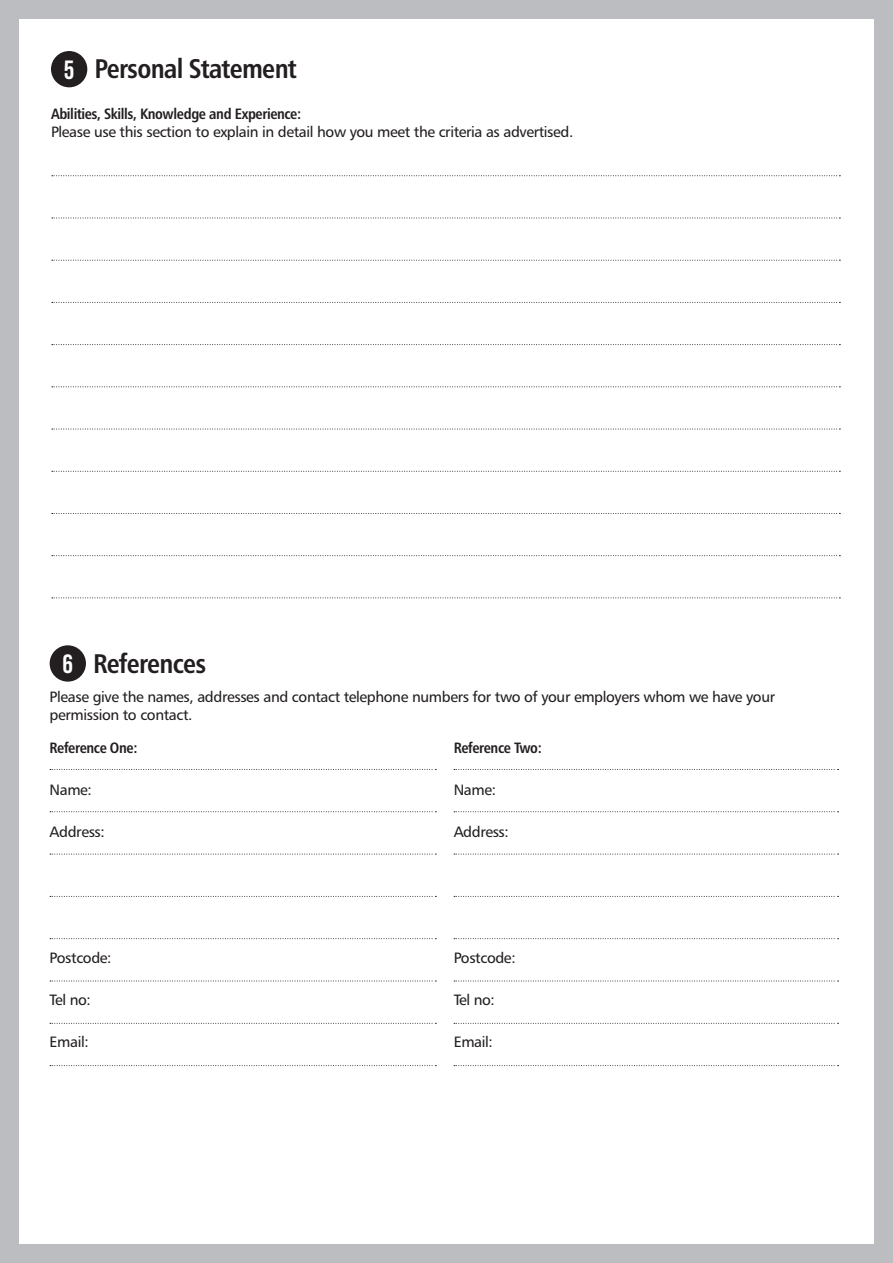
<style>
.page{position:relative;width:893px;height:1263px;background:#fff}
.page>*{position:absolute;margin:0;border:0;box-sizing:border-box;transform-origin:0 0}
.t1{font:27px "Humanist 777 BT Bold Condensed B";letter-spacing:-.025em;color:#231f20}
.t2{font:26.4px "Bebas Neue";color:#fff}
.t3{font:15px/18px "Humanist 777 BT Roman B";letter-spacing:-.025em;color:#231f20}
.t4{font:15px "Humanist 777 BT Bold Condensed B";letter-spacing:-.025em;color:#231f20}
</style>
<div class="page">
<div style="left:0;top:0;width:893px;height:18px;background:#bcbdc0"></div>
<div style="left:0;top:1245px;width:893px;height:18px;background:#bcbdc0"></div>
<div style="left:0;top:0;width:18px;height:1263px;background:#bcbdc0"></div>
<div style="left:875px;top:0;width:18px;height:1263px;background:#bcbdc0"></div>
<svg style="left:50px;top:769px;width:386px;height:1px"></svg>
<svg style="left:50px;top:811px;width:386px;height:1px"></svg>
<svg style="left:50px;top:854px;width:386px;height:1px"></svg>
<svg style="left:50px;top:896px;width:386px;height:1px"></svg>
<svg style="left:50px;top:938px;width:386px;height:1px"></svg>
<svg style="left:50px;top:981px;width:386px;height:1px"></svg>
<svg style="left:454px;top:769px;width:384px;height:1px"></svg>
<svg style="left:454px;top:811px;width:384px;height:1px"></svg>
<svg style="left:454px;top:854px;width:384px;height:1px"></svg>
<svg style="left:454px;top:896px;width:384px;height:1px"></svg>
<svg style="left:454px;top:938px;width:384px;height:1px"></svg>
<svg style="left:454px;top:981px;width:384px;height:1px"></svg>
<div style="left:50px;top:645px;width:36px;height:37px;background:#231f20;border-radius:50%"></div>
<div style="left:51px;top:51px;width:36px;height:36px;background:#231f20;border-radius:50%"></div>
<svg style="left:52px;top:175px;width:788px;height:1px"></svg>
<svg style="left:52px;top:218px;width:788px;height:1px"></svg>
<svg style="left:52px;top:260px;width:788px;height:1px"></svg>
<svg style="left:52px;top:302px;width:788px;height:1px"></svg>
<svg style="left:52px;top:344px;width:788px;height:1px"></svg>
<svg style="left:52px;top:386px;width:788px;height:1px"></svg>
<svg style="left:52px;top:429px;width:788px;height:1px"></svg>
<svg style="left:52px;top:471px;width:788px;height:1px"></svg>
<svg style="left:52px;top:513px;width:788px;height:1px"></svg>
<svg style="left:52px;top:555px;width:788px;height:1px"></svg>
<svg style="left:50px;top:1023px;width:386px;height:1px"></svg>
<svg style="left:50px;top:1065px;width:386px;height:1px"></svg>
<svg style="left:454px;top:1023px;width:384px;height:1px"></svg>
<svg style="left:454px;top:1065px;width:384px;height:1px"></svg>
<svg style="left:52px;top:597px;width:788px;height:1px"></svg>
<h1 class="t1" style="left:94px;top:52px;width:204px">Personal Statement</h1>
<p class="t4" style="left:51px;top:105px;width:252px">Abilities, Skills, Knowledge and Experience:</p>
<p class="t3" style="left:51px;top:123px;width:524px">Please use this section to explain in detail how you meet the criteria as advertised.</p>
<h2 class="t2" style="left:64px;top:55px;width:12px">5</h2>
<h1 class="t1" style="left:93px;top:647px;width:115px">References</h1>
<p class="t3" style="left:50px;top:687px;width:727px">Please give the names, addresses and contact telephone numbers for two of your employers whom we have your permission to contact.</p>
<p class="t4" style="left:50px;top:738px;width:89px">Reference One:</p>
<p class="t3" style="left:50px;top:781px;width:44px">Name:</p>
<p class="t3" style="left:50px;top:823px;width:57px">Address:</p>
<h2 class="t2" style="left:63px;top:649px;width:12px">6</h2>
<p class="t4" style="left:454px;top:738px;width:90px">Reference Two:</p>
<p class="t3" style="left:454px;top:781px;width:44px">Name:</p>
<p class="t3" style="left:454px;top:823px;width:57px">Address:</p>
<p class="t3" style="left:50px;top:949px;width:63px">Postcode:</p>
<p class="t3" style="left:50px;top:991px;width:43px">Tel no:</p>
<p class="t3" style="left:50px;top:1033px;width:41px">Email:</p>
<p class="t3" style="left:454px;top:949px;width:63px">Postcode:</p>
<p class="t3" style="left:454px;top:991px;width:43px">Tel no:</p>
<p class="t3" style="left:454px;top:1033px;width:41px">Email:</p>
</div>
